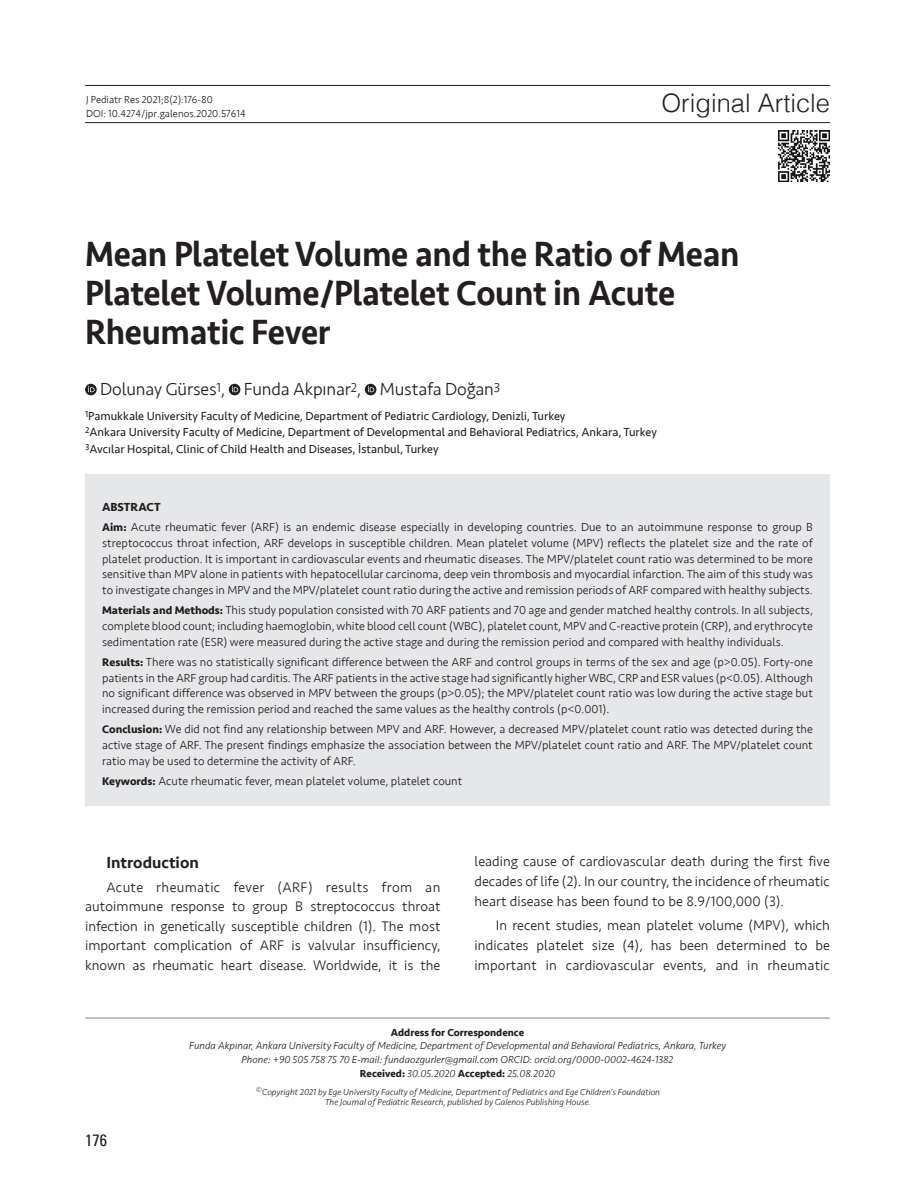
<style>
.page{position:relative;width:915px;height:1191px;background:#fff}
.page>*{position:absolute;margin:0;border:0;box-sizing:border-box;transform-origin:0 0}
._1__BASLIK{font:500 36px/39px "Seravek";letter-spacing:-.01em;color:#231f20;scale:.94 1}
.t1{font:300 25.5px "Helvetica";color:#231f20}
.YAZARLAR{font:300 18px "Seravek";letter-spacing:-.01em;color:#231f20}
.ANA_BASLIK{font:500 16.5px "Seravek";color:#231f20}
.t2{font:16.5px "Univers Condensed Tr";color:#231f20}
.YAZI{font:300 14.25px/19.5px "Seravek";color:#231f20;text-align:justify}
.OZET{font:300 12px/15.8px "Seravek";color:#231f20;text-align:justify}
.KURUMLAR{font:12px "Seravek";color:#231f20}
.t3{font:700 12px "Seravek";color:#231f20}
.t4{font:italic 300 10.5px "Seravek";color:#231f20}
.t5{font:300 10.5px "Seravek";color:#231f20}
.t6{font:700 10.5px "Seravek";color:#231f20}
.t7{font:italic 300 9px/10.4px "Seravek";color:#231f20;text-align:center}
.s1{font-weight:700;font-size:11.4px}
.s2{font-weight:700;font-style:normal}
</style>
<div class="page">
<hr style="left:85px;top:85px;width:744px;height:1px;background:#231f20">
<hr style="left:85px;top:122px;width:744px;height:1px;background:#231f20">
<hr style="left:85px;top:1017px;width:744px;height:1px;background:#808285">
<img style="left:778px;top:130px;width:51px;height:51px">
<div style="left:85px;top:474px;width:744px;height:332px;background:#e6e7e9"></div>
<svg style="left:85px;top:384px;width:12px;height:11px"></svg>
<svg style="left:88px;top:386px;width:6px;height:6px"></svg>
<div style="left:229px;top:384px;width:11px;height:11px;background:#231f20;border-radius:50%"></div>
<svg style="left:232px;top:386px;width:6px;height:6px"></svg>
<div style="left:365px;top:384px;width:11px;height:11px;background:#231f20;border-radius:50%"></div>
<svg style="left:368px;top:386px;width:6px;height:6px"></svg>
<p class="t5" style="left:86px;top:94px;width:128px">J Pediatr Res 2021;8(2):176-80</p>
<p class="t5" style="left:86px;top:107px;width:161px">DOI: 10.4274/jpr.galenos.2020.57614</p>
<h2 class="t1" style="left:661px;top:81px;width:170px">Original Article</h2>
<p class="_1__BASLIK" style="left:85px;top:235px;width:697px">Mean Platelet Volume and the Ratio of Mean<br>Platelet Volume/Platelet Count in Acute<br>Rheumatic Fever</p>
<p class="YAZARLAR" style="left:100px;top:379px;width:401px">Dolunay Gürses<sup>1</sup>, Funda Akpınar<sup>2</sup>, Mustafa Doğan<sup>3</sup></p>
<p class="KURUMLAR" style="left:85px;top:406px;width:481px"><sup>1</sup>Pamukkale University Faculty of Medicine, Department of Pediatric Cardiology, Denizli, Turkey</p>
<p class="KURUMLAR" style="left:85px;top:423px;width:573px"><sup>2</sup>Ankara University Faculty of Medicine, Department of Developmental and Behavioral Pediatrics, Ankara, Turkey</p>
<p class="KURUMLAR" style="left:85px;top:439px;width:355px"><sup>3</sup>Avcılar Hospital, Clinic of Child Health and Diseases, İstanbul, Turkey</p>
<p class="t3" style="left:102px;top:497px;width:60px">ABSTRACT</p>
<p class="OZET" style="left:102px;top:519px;width:712px"><span class="s1">Aim:</span> Acute rheumatic fever (ARF) is an endemic disease especially in developing countries. Due to an autoimmune response to group B streptococcus throat infection, ARF develops in susceptible children. Mean platelet volume (MPV) reflects the platelet size and the rate of platelet production. It is important in cardiovascular events and rheumatic diseases. The MPV/platelet count ratio was determined to be more sensitive than MPV alone in patients with hepatocellular carcinoma, deep vein thrombosis and myocardial infarction. The aim of this study was to investigate changes in MPV and the MPV/platelet count ratio during the active and remission periods of ARF compared with healthy subjects.</p>
<p class="OZET" style="left:102px;top:602px;width:712px"><span class="s1">Materials and Methods:</span> This study population consisted with 70 ARF patients and 70 age and gender matched healthy controls. In all subjects, complete blood count; including haemoglobin, white blood cell count (WBC), platelet count, MPV and C-reactive protein (CRP), and erythrocyte sedimentation rate (ESR) were measured during the active stage and during the remission period and compared with healthy individuals.</p>
<p class="OZET" style="left:102px;top:654px;width:712px"><span class="s1">Results:</span> There was no statistically significant difference between the ARF and control groups in terms of the sex and age (p&gt;0.05). Forty-one patients in the ARF group had carditis. The ARF patients in the active stage had significantly higher WBC, CRP and ESR values (p&lt;0.05). Although no significant difference was observed in MPV between the groups (p&gt;0.05); the MPV/platelet count ratio was low during the active stage but increased during the remission period and reached the same values as the healthy controls (p&lt;0.001).</p>
<p class="OZET" style="left:102px;top:721px;width:712px"><span class="s1">Conclusion:</span> We did not find any relationship between MPV and ARF. However, a decreased MPV/platelet count ratio was detected during the active stage of ARF. The present findings emphasize the association between the MPV/platelet count ratio and ARF. The MPV/platelet count ratio may be used to determine the activity of ARF.</p>
<p class="OZET" style="left:102px;top:773px;width:361px"><span class="s1">Keywords:</span> Acute rheumatic fever, mean platelet volume, platelet count</p>
<p class="ANA_BASLIK" style="left:106px;top:852px;width:94px">Introduction</p>
<p class="YAZI" style="left:85px;top:877px;width:357px;text-indent:21px">Acute rheumatic fever (ARF) results from an autoimmune response to group B streptococcus throat infection in genetically susceptible children (1). The most important complication of ARF is valvular insufficiency, known as rheumatic heart disease. Worldwide, it is the</p>
<p class="YAZI" style="left:474px;top:851px;width:357px;line-height:20px">leading cause of cardiovascular death during the first five decades of life (2). In our country, the incidence of rheumatic heart disease has been found to be 8.9/100,000 (3).</p>
<p class="YAZI" style="left:474px;top:915px;width:357px;line-height:20px;text-indent:21px">In recent studies, mean platelet volume (MPV), which indicates platelet size (4), has been determined to be important in cardiovascular events, and in rheumatic</p>
<p class="t6" style="left:390px;top:1023px;width:135px">Address for Correspondence</p>
<p class="t4" style="left:189px;top:1039px;width:538px">Funda Akpınar, Ankara University Faculty of Medicine, Department of Developmental and Behavioral Pediatrics, Ankara, Turkey</p>
<p class="t4" style="left:241px;top:1053px;width:433px">Phone: +90 505 758 75 70 E-mail: fundaozgurler@gmail.com ORCID: orcid.org/0000-0002-4624-1382</p>
<p class="t4" style="left:360px;top:1067px;width:197px"><span class="s2">Received:</span> 30.05.2020 <span class="s2">Accepted:</span> 25.08.2020</p>
<h3 class="t2" style="left:85px;top:1129px;width:23px">176</h3>
<p class="t7" style="left:256px;top:1087px;width:405px"><sup>©</sup>Copyright 2021 by Ege University Faculty of Medicine, Department of Pediatrics and Ege Children’s Foundation<br>The Journal of Pediatric Research, published by Galenos Publishing House.</p>
</div>
